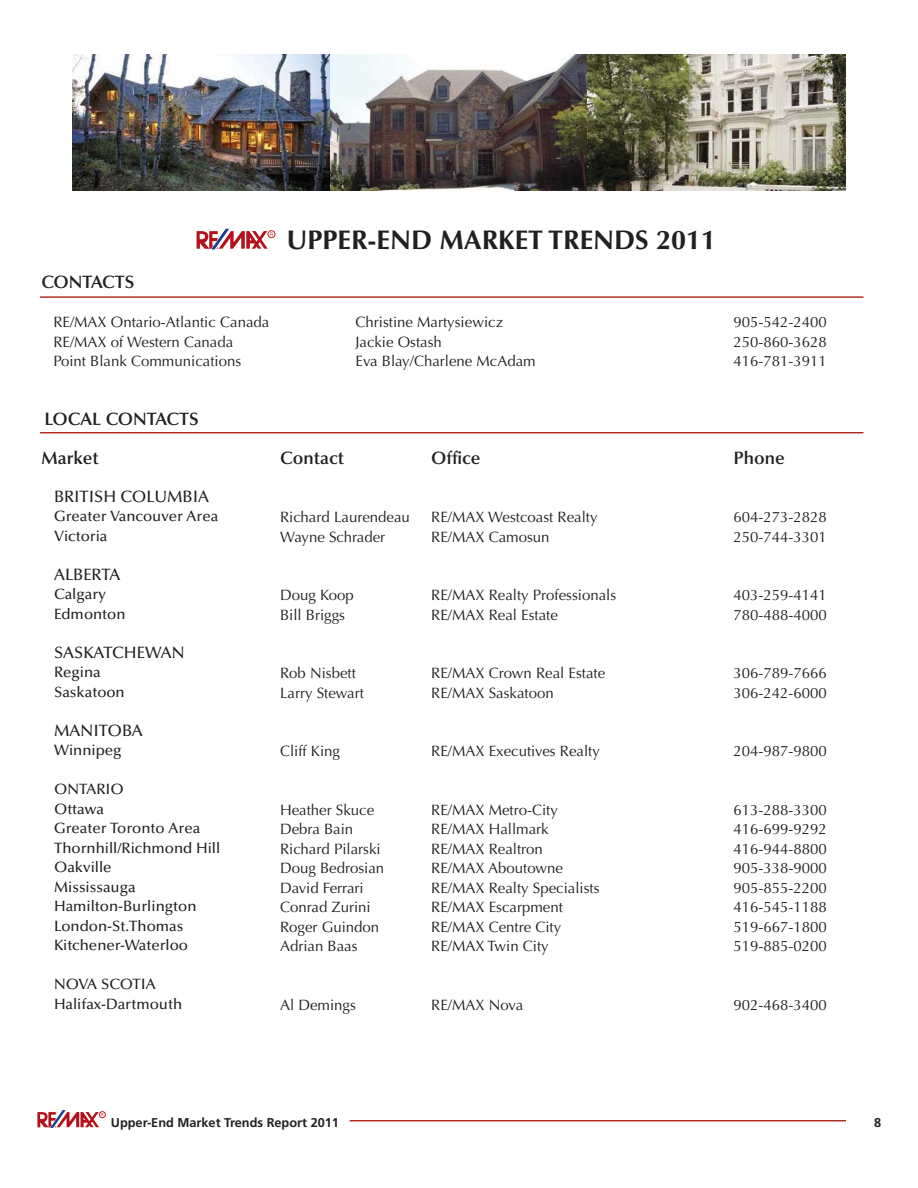
<style>
.page{position:relative;width:918px;height:1188px;background:#fff}
.page>*{position:absolute;margin:0;border:0;box-sizing:border-box;transform-origin:0 0}
.t1{font:700 27px "Optima LT Std";color:#231f20}
.t2{font:600 18px "Optima LT Std";color:#231f20}
.t3{font:500 16.5px "Optima LT Std";color:#231f20}
.t4{font:15px/19.5px "Optima LT Std";color:#231f20}
.t5{font:500 15px/19.5px "Optima LT Std";color:#231f20}
.t6{font:700 12.75px "Frutiger LT Std";color:#231f20}
.t7{font:4.95px "Helvetica Neue LT Std";color:#be2025}
.t8{font:4.2px "Helvetica Neue LT Std";color:#be2025}
</style>
<div class="page">
<svg style="left:37px;top:1110px;width:62px;height:18px"></svg>
<div style="left:99px;top:1111px;width:7px;height:7px;border:1px solid #be2025;border-radius:50%"></div>
<hr style="left:350px;top:1120px;width:496px;height:2px;background:#b12e25">
<svg style="left:197px;top:229px;width:71px;height:20px"></svg>
<div style="left:268px;top:230px;width:7px;height:8px;border:1px solid #be2025;border-radius:50%"></div>
<hr style="left:40px;top:296px;width:823px;height:2px;background:#b12e25">
<hr style="left:40px;top:432px;width:823px;height:2px;background:#b12e25">
<img style="left:72px;top:54px;width:774px;height:136px">
<p class="t2" style="left:41px;top:273px;width:95px">CONTACTS</p>
<p class="t7" style="left:270px;top:231px;width:5px">R</p>
<p class="t4" style="left:53px;top:313px;width:217px">RE/MAX Ontario-Atlantic Canada<br>RE/MAX of Western Canada<br>Point Blank Communications</p>
<h1 class="t1" style="left:287px;top:224px;width:431px">UPPER-END MARKET TRENDS 2011</h1>
<p class="t4" style="left:356px;top:313px;width:182px">Christine Martysiewicz<br>Jackie Ostash<br>Eva Blay/Charlene McAdam</p>
<p class="t4" style="left:733px;top:313px;width:95px;text-align:justify">905-542-2400<br>250-860-3628<br>416-781-3911</p>
<p class="t2" style="left:44px;top:410px;width:156px">LOCAL CONTACTS</p>
<p class="t2" style="left:41px;top:449px;width:59px">Market</p>
<p class="t3" style="left:54px;top:488px;width:157px">BRITISH COLUMBIA</p>
<p class="t5" style="left:54px;top:507px;width:166px">Greater Vancouver Area<br>Victoria</p>
<p class="t3" style="left:54px;top:566px;width:68px">ALBERTA</p>
<p class="t5" style="left:54px;top:585px;width:73px">Calgary<br>Edmonton</p>
<p class="t3" style="left:54px;top:644px;width:132px">SASKATCHEWAN</p>
<p class="t5" style="left:54px;top:663px;width:72px">Regina<br>Saskatoon</p>
<p class="t3" style="left:54px;top:722px;width:90px">MANITOBA</p>
<p class="t5" style="left:54px;top:741px;width:69px">Winnipeg</p>
<p class="t5" style="left:54px;top:780px;width:168px">ONTARIO<br>Ottawa<br>Greater Toronto Area<br>Thornhill/Richmond Hill<br>Oakville<br>Mississauga<br>Hamilton-Burlington<br>London-St.Thomas<br>Kitchener-Waterloo</p>
<p class="t5" style="left:54px;top:975px;width:130px">NOVA SCOTIA<br>Halifax-Dartmouth</p>
<p class="t2" style="left:280px;top:449px;width:65px">Contact</p>
<p class="t2" style="left:431px;top:449px;width:51px">Office</p>
<p class="t2" style="left:733px;top:449px;width:53px">Phone</p>
<p class="t4" style="left:280px;top:508px;width:131px">Richard Laurendeau<br>Wayne Schrader</p>
<p class="t4" style="left:431px;top:508px;width:168px">RE/MAX Westcoast Realty<br>RE/MAX Camosun</p>
<p class="t4" style="left:733px;top:508px;width:95px">604-273-2828<br>250-744-3301</p>
<p class="t4" style="left:280px;top:586px;width:75px">Doug Koop<br>Bill Briggs</p>
<p class="t4" style="left:431px;top:586px;width:187px">RE/MAX Realty Professionals<br>RE/MAX Real Estate</p>
<p class="t4" style="left:733px;top:586px;width:95px">403-259-4141<br>780-488-4000</p>
<p class="t4" style="left:280px;top:664px;width:85px">Rob Nisbett<br>Larry Stewart</p>
<p class="t4" style="left:431px;top:664px;width:176px">RE/MAX Crown Real Estate<br>RE/MAX Saskatoon</p>
<p class="t4" style="left:733px;top:664px;width:95px">306-789-7666<br>306-242-6000</p>
<p class="t4" style="left:280px;top:742px;width:62px">Cliff King</p>
<p class="t4" style="left:431px;top:742px;width:170px">RE/MAX Executives Realty</p>
<p class="t4" style="left:733px;top:742px;width:95px">204-987-9800</p>
<p class="t4" style="left:280px;top:801px;width:106px">Heather Skuce<br>Debra Bain<br>Richard Pilarski<br>Doug Bedrosian<br>David Ferrari<br>Conrad Zurini<br>Roger Guindon<br>Adrian Baas</p>
<p class="t4" style="left:431px;top:801px;width:170px">RE/MAX Metro-City<br>RE/MAX Hallmark<br>RE/MAX Realtron<br>RE/MAX Aboutowne<br>RE/MAX Realty Specialists<br>RE/MAX Escarpment<br>RE/MAX Centre City<br>RE/MAX Twin City</p>
<p class="t4" style="left:733px;top:801px;width:95px;text-align:justify">613-288-3300<br>416-699-9292<br>416-944-8800<br>905-338-9000<br>905-855-2200<br>416-545-1188<br>519-667-1800<br>519-885-0200</p>
<p class="t4" style="left:280px;top:996px;width:77px">Al Demings</p>
<p class="t4" style="left:431px;top:996px;width:93px">RE/MAX Nova</p>
<p class="t4" style="left:733px;top:996px;width:95px">902-468-3400</p>
<p class="t8" style="left:101px;top:1112px;width:4px">R</p>
<p class="t6" style="left:111px;top:1115px;width:230px">Upper-End Market Trends Report 2011</p>
<p class="t6" style="left:874px;top:1115px;width:9px">8</p>
</div>
